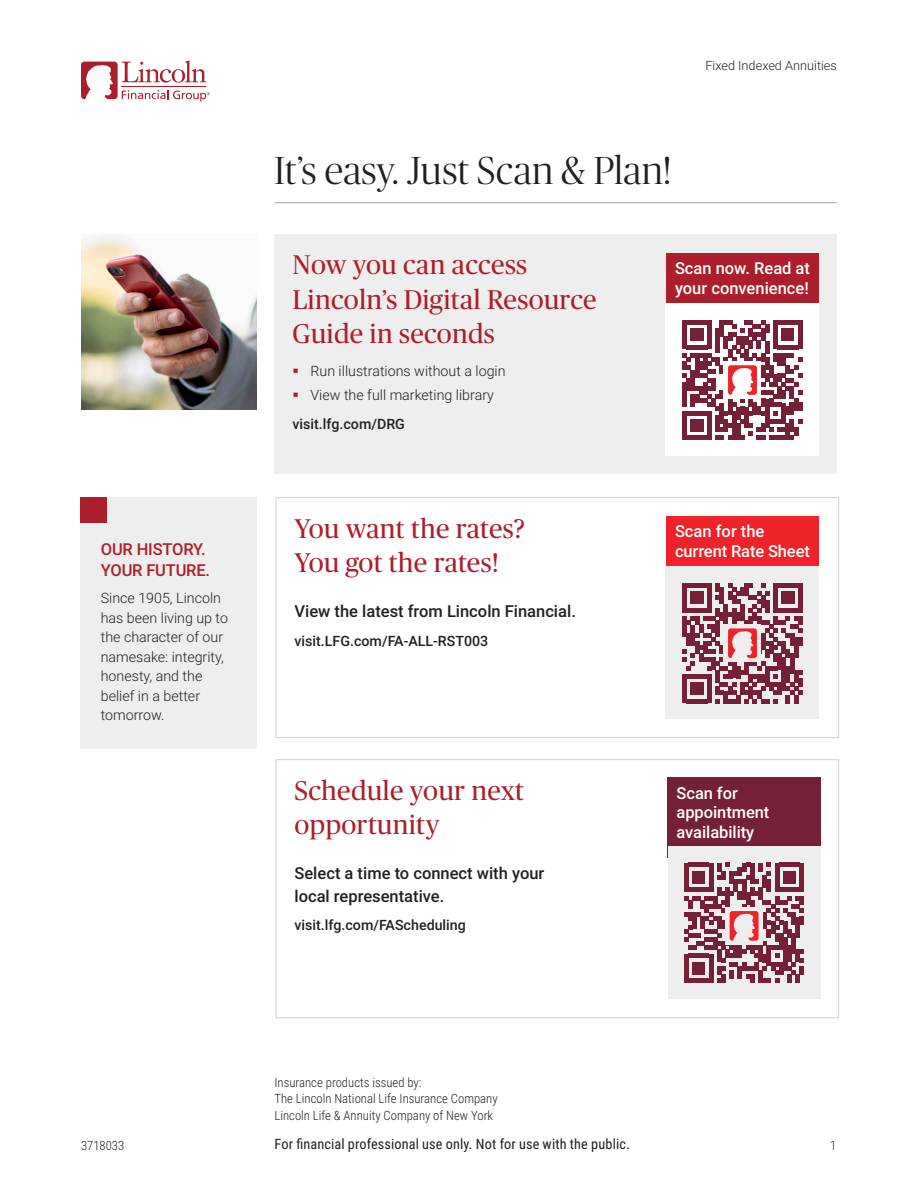
<style>
.page{position:relative;width:918px;height:1188px;background:#fff}
.page>*{position:absolute;margin:0;border:0;box-sizing:border-box;transform-origin:0 0}
.t1{font:300 39px "Publico Banner";letter-spacing:.01em;color:#231f20}
.t2{font:27px/34.5px "Publico Headline";letter-spacing:.01em;color:#ad1e2c}
.t3{font:500 16.5px/19.5px "Roboto";letter-spacing:-.005em;color:#fff}
.t4{font:500 16.5px/22.5px "Roboto";color:#231f20}
.t5{font:500 16.5px/21px "Roboto";letter-spacing:-.01em;color:#ad1e2c}
.t6{font:300 14.25px/19.5px "Roboto";color:#231f20}
.t7{font:500 14.25px "Roboto";color:#231f20}
.t8{font:14.25px "Roboto Condensed";letter-spacing:.005em;color:#231f20}
.t9{font:300 12.75px/16.5px "Roboto Condensed";color:#231f20}
.t10{font:300 12.75px "Roboto";color:#231f20}
</style>
<div class="page">
<div style="left:80px;top:497px;width:176px;height:252px;background:#eeeeef"></div>
<hr style="left:274px;top:202px;width:563px;height:1px;background:#a8a9ad">
<div style="left:274px;top:234px;width:563px;height:240px;background:#eeeeef"></div>
<div style="left:276px;top:497px;width:563px;height:241px;border:1px solid #d1d2d4"></div>
<div style="left:276px;top:759px;width:563px;height:259px;border:1px solid #d1d2d4"></div>
<img style="left:81px;top:237px;width:175px;height:173px">
<div style="left:666px;top:253px;width:153px;height:51px;background:#ad1e2c"></div>
<div style="left:666px;top:303px;width:153px;height:153px;background:#fff"></div>
<div style="left:666px;top:516px;width:153px;height:51px;background:#ee2229"></div>
<div style="left:668px;top:777px;width:153px;height:81px;background:#752036"></div>
<div style="left:666px;top:566px;width:153px;height:153px;background:#eeeeef"></div>
<div style="left:668px;top:846px;width:153px;height:153px;background:#eeeeef"></div>
<svg style="left:684px;top:863px;width:120px;height:120px"></svg>
<svg style="left:683px;top:320px;width:119px;height:120px"></svg>
<svg style="left:683px;top:583px;width:119px;height:120px"></svg>
<div style="left:80px;top:497px;width:27px;height:26px;background:#ad1e2c"></div>
<svg style="left:81px;top:60px;width:129px;height:42px"></svg>
<h1 class="t1" style="left:274px;top:145px;width:399px">It’s easy. Just Scan &amp; Plan!</h1>
<p class="t10" style="left:705px;top:56px;width:133px">Fixed Indexed Annuities</p>
<p class="t5" style="left:101px;top:538px;width:111px">OUR HISTORY.<br>YOUR FUTURE.</p>
<p class="t6" style="left:101px;top:588px;width:129px">Since 1905, Lincoln has been living up to the character of our namesake: integrity, honesty, and the belief in a better tomorrow.</p>
<h2 class="t2" style="left:292px;top:246px;width:306px">Now you can access<br>Lincoln’s Digital Resource<br>Guide in seconds</h2>
<p class="t6" style="left:310px;top:358px;width:197px;line-height:24px">Run illustrations without a login<br>View the full marketing library</p>
<p class="t7" style="left:292px;top:413px;width:114px">visit.lfg.com/DRG</p>
<h2 class="t2" style="left:294px;top:510px;width:232px">You want the rates?<br>You got the rates!</h2>
<p class="t4" style="left:294px;top:599px;width:283px">View the latest from Lincoln Financial.</p>
<p class="t7" style="left:294px;top:631px;width:195px">visit.LFG.com/FA-ALL-RST003</p>
<h2 class="t2" style="left:294px;top:772px;width:231px">Schedule your next opportunity</h2>
<p class="t4" style="left:294px;top:861px;width:251px">Select a time to connect with your local representative.</p>
<p class="t7" style="left:294px;top:915px;width:173px">visit.lfg.com/FAScheduling</p>
<p class="t3" style="left:675px;top:258px;width:137px">Scan now. Read at your convenience!</p>
<p class="t3" style="left:675px;top:521px;width:137px">Scan for the current Rate Sheet</p>
<p class="t3" style="left:677px;top:783px;width:94px">Scan for appointment availability</p>
<p class="t9" style="left:274px;top:1073px;width:225px">Insurance products issued by:<br>The Lincoln National Life Insurance Company<br>Lincoln Life &amp; Annuity Company of New York</p>
<p class="t9" style="left:81px;top:1136px;width:45px">3718033</p>
<p class="t8" style="left:274px;top:1134px;width:357px">For financial professional use only. Not for use with the public.</p>
<p class="t10" style="left:830px;top:1136px;width:9px">1</p>
</div>
